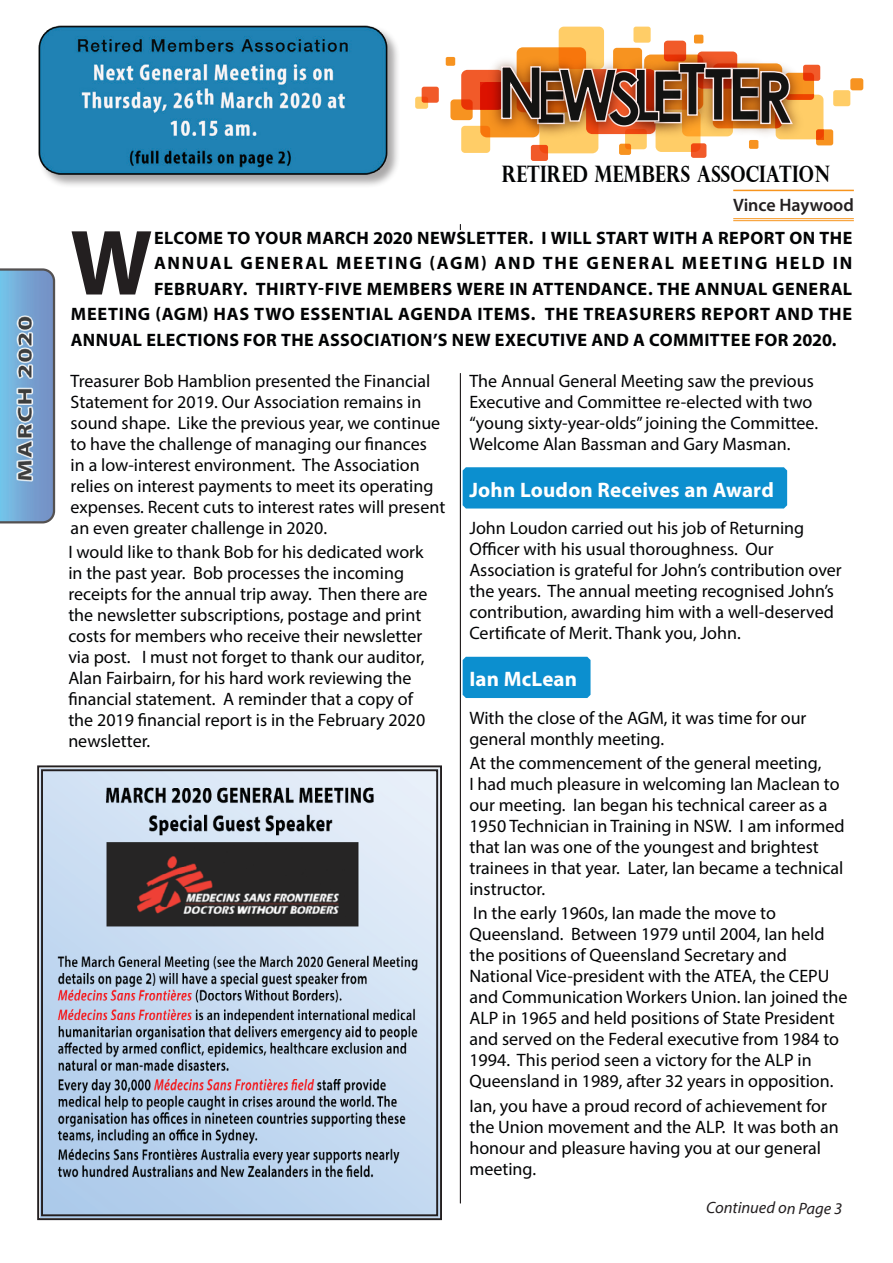
<style>
.page{position:relative;width:893px;height:1263px;background:#fff}
.page>*{position:absolute;margin:0;border:0;box-sizing:border-box;transform-origin:0 0}
.Lead_Article_First_p{font:700 93.6px "Myriad Pro";color:#231f20}
.t1{font:700 22.65px "Perpetua Titling";letter-spacing:.01em;color:#020304;scale:.81 1}
.Article_Item_Header{font:700 21px "Myriad Pro";letter-spacing:.01em;color:#fff}
.Article_Paragraph{font:18px/21px "Myriad Pro";color:#020304}
.Lead_Article_First_p-2{font:700 18px "Myriad Pro";letter-spacing:.03em;color:#020304}
.Lead_Article_First_p-3{font:700 18px "Myriad Pro";letter-spacing:.1em;color:#020304}
.t2{font:600 18px "Myriad Pro";color:#231f20}
.Continued_On_Label{font:italic 16.5px "Myriad Pro";color:#231f20}
</style>
<div class="page">
<div style="left:664px;top:41px;width:22px;height:20px;background:#f15a29;border-radius:4px"></div>
<div style="left:691px;top:143px;width:15px;height:15px;background:#f15a29;border-radius:3px"></div>
<div style="left:422px;top:87px;width:17px;height:16px;background:#f15a29;border-radius:2px"></div>
<div style="left:461px;top:70px;width:43px;height:40px;background:#f15a29;border-radius:6px"></div>
<div style="left:697px;top:52px;width:40px;height:37px;background:#f15a29;border-radius:4px"></div>
<svg style="left:450px;top:99px;width:23px;height:21px"></svg>
<div style="left:613px;top:48px;width:29px;height:27px;background:#f79320;border-radius:4px"></div>
<div style="left:785px;top:73px;width:29px;height:27px;background:#f79320;border-radius:4px"></div>
<div style="left:850px;top:78px;width:13px;height:12px;background:#f79320;border-radius:2px"></div>
<div style="left:446px;top:57px;width:9px;height:9px;background:#f79320;border-radius:2px"></div>
<div style="left:749px;top:140px;width:9px;height:9px;background:#f79320;border-radius:2px"></div>
<div style="left:619px;top:144px;width:12px;height:11px;background:#f79320;border-radius:2px"></div>
<div style="left:694px;top:35px;width:9px;height:8px;background:#f79320;border-radius:2px"></div>
<div style="left:816px;top:129px;width:17px;height:16px;background:#f79320;border-radius:2px"></div>
<svg style="left:480px;top:82px;width:59px;height:55px"></svg>
<div style="left:517px;top:47px;width:69px;height:65px;background:#f79320;border-radius:6px"></div>
<div style="left:461px;top:126px;width:29px;height:27px;background:#ffcd67;border-radius:4px"></div>
<svg style="left:656px;top:110px;width:44px;height:42px"></svg>
<div style="left:833px;top:90px;width:17px;height:16px;background:#ffcd67;border-radius:2px"></div>
<svg style="left:415px;top:97px;width:13px;height:12px"></svg>
<svg style="left:625px;top:129px;width:22px;height:20px"></svg>
<div style="left:531px;top:145px;width:17px;height:16px;background:#f15a29;border-radius:2px"></div>
<div style="left:633px;top:27px;width:18px;height:16px;background:#ffcd67;border-radius:2px"></div>
<svg style="left:803px;top:65px;width:17px;height:16px"></svg>
<div style="left:776px;top:95px;width:47px;height:44px;background:#ffcd67;border-radius:5px"></div>
<svg style="left:559px;top:27px;width:45px;height:42px"></svg>
<div style="left:539px;top:98px;width:59px;height:55px;background:#ffcd67;border-radius:6px"></div>
<img style="left:636px;top:134px;width:63px;height:8px">
<img style="left:635px;top:54px;width:42px;height:86px">
<img style="left:749px;top:61px;width:62px;height:82px">
<img style="left:661px;top:48px;width:63px;height:86px">
<img style="left:686px;top:53px;width:64px;height:86px">
<img style="left:559px;top:54px;width:76px;height:86px">
<img style="left:483px;top:52px;width:76px;height:86px">
<img style="left:500px;top:62px;width:294px;height:65px">
<hr style="left:733px;top:190px;width:121px;height:1px;background:#f7941d">
<hr style="left:733px;top:218px;width:121px;height:1px;background:#f7941d">
<hr style="left:733px;top:220px;width:121px;height:1px;background:#f7941d">
<svg style="left:0;top:268px;width:55px;height:255px;background:#78a0c5"></svg>
<div style="left:38px;top:25px;width:363px;height:163px;background:#231f20;opacity:.39"></div>
<img style="left:38px;top:25px;width:352px;height:152px">
<div style="left:463px;top:467px;width:324px;height:41px;background:#0c8fcf"></div>
<div style="left:463px;top:657px;width:127px;height:41px;background:#0c8fcf"></div>
<hr style="left:460px;top:373px;width:1px;height:830px;background:#231f20">
<svg style="left:37px;top:765px;width:405px;height:456px;background:#a3aebe"></svg>
<div style="left:41px;top:769px;width:397px;height:447px;border:2px solid #231f20"></div>
<p class="t1" style="left:502px;top:160px;width:407px">RETIRED MEMBERS ASSOCIATION</p>
<p class="t2" style="left:733px;top:194px;width:122px">Vince Haywood</p>
<p class="Lead_Article_First_p" style="left:70px;top:202px;width:84px">W</p>
<p class="Lead_Article_First_p-2" style="left:154px;top:226px;width:700px">ELCOME TO YOUR MARCH 2020 NEWSLETTER. I WILL START WITH A REPORT ON THE</p>
<p class="Lead_Article_First_p-3" style="left:154px;top:251px;width:700px">ANNUAL GENERAL MEETING (AGM) AND THE GENERAL MEETING HELD IN</p>
<p class="Lead_Article_First_p-2" style="left:154px;top:277px;width:700px">FEBRUARY. THIRTY-FIVE MEMBERS WERE IN ATTENDANCE. THE ANNUAL GENERAL</p>
<p class="Lead_Article_First_p-2" style="left:71px;top:302px;width:783px">MEETING (AGM) HAS TWO ESSENTIAL AGENDA ITEMS. THE TREASURERS REPORT AND THE</p>
<p class="Lead_Article_First_p-2" style="left:71px;top:328px;width:767px">ANNUAL ELECTIONS FOR THE ASSOCIATION’S NEW EXECUTIVE AND A COMMITTEE FOR 2020.</p>
<p class="Article_Paragraph" style="left:71px;top:370px;width:376px">Treasurer Bob Hamblion presented the Financial Statement for 2019. Our Association remains in sound shape. Like the previous year, we continue to have the challenge of managing our finances in a low-interest environment. The Association relies on interest payments to meet its operating expenses. Recent cuts to interest rates will present an even greater challenge in 2020.</p>
<p class="Article_Paragraph" style="left:68px;top:541px;width:361px">I would like to thank Bob for his dedicated work in the past year. Bob processes the incoming receipts for the annual trip away. Then there are the newsletter subscriptions, postage and print costs for members who receive their newsletter via post. I must not forget to thank our auditor, Alan Fairbairn, for his hard work reviewing the financial statement. A reminder that a copy of the 2019 financial report is in the February 2020 newsletter.</p>
<p class="Article_Paragraph" style="left:469px;top:370px;width:350px">The Annual General Meeting saw the previous Executive and Committee re-elected with two “young sixty-year-olds” joining the Committee.<br>Welcome Alan Bassman and Gary Masman.</p>
<p class="Article_Item_Header" style="left:469px;top:476px;width:306px">John Loudon Receives an Award</p>
<p class="Article_Paragraph" style="left:469px;top:517px;width:374px">John Loudon carried out his job of Returning Officer with his usual thoroughness. Our Association is grateful for John’s contribution over the years. The annual meeting recognised John’s contribution, awarding him with a well-deserved Certificate of Merit. Thank you, John.</p>
<p class="Article_Item_Header" style="left:469px;top:665px;width:109px">Ian McLean</p>
<p class="Article_Paragraph" style="left:469px;top:707px;width:339px">With the close of the AGM, it was time for our general monthly meeting.</p>
<p class="Article_Paragraph" style="left:469px;top:752px;width:377px">At the commencement of the general meeting,<br>I had much pleasure in welcoming Ian Maclean to our meeting. Ian began his technical career as a 1950 Technician in Training in NSW. I am informed that Ian was one of the youngest and brightest trainees in that year. Later, Ian became a technical instructor.</p>
<p class="Article_Paragraph" style="left:469px;top:902px;width:379px">In the early 1960s, Ian made the move to Queensland. Between 1979 until 2004, Ian held the positions of Queensland Secretary and National Vice-president with the ATEA, the CEPU and Communication Workers Union. Ian joined the ALP in 1965 and held positions of State President and served on the Federal executive from 1984 to 1994. This period seen a victory for the ALP in Queensland in 1989, after 32 years in opposition.</p>
<p class="Article_Paragraph" style="left:469px;top:1095px;width:371px">Ian, you have a proud record of achievement for the Union movement and the ALP. It was both an honour and pleasure having you at our general meeting.</p>
<p class="Continued_On_Label" style="left:706px;top:1196px;width:138px;rotate:1deg">Continued on Page 3</p>
</div>
